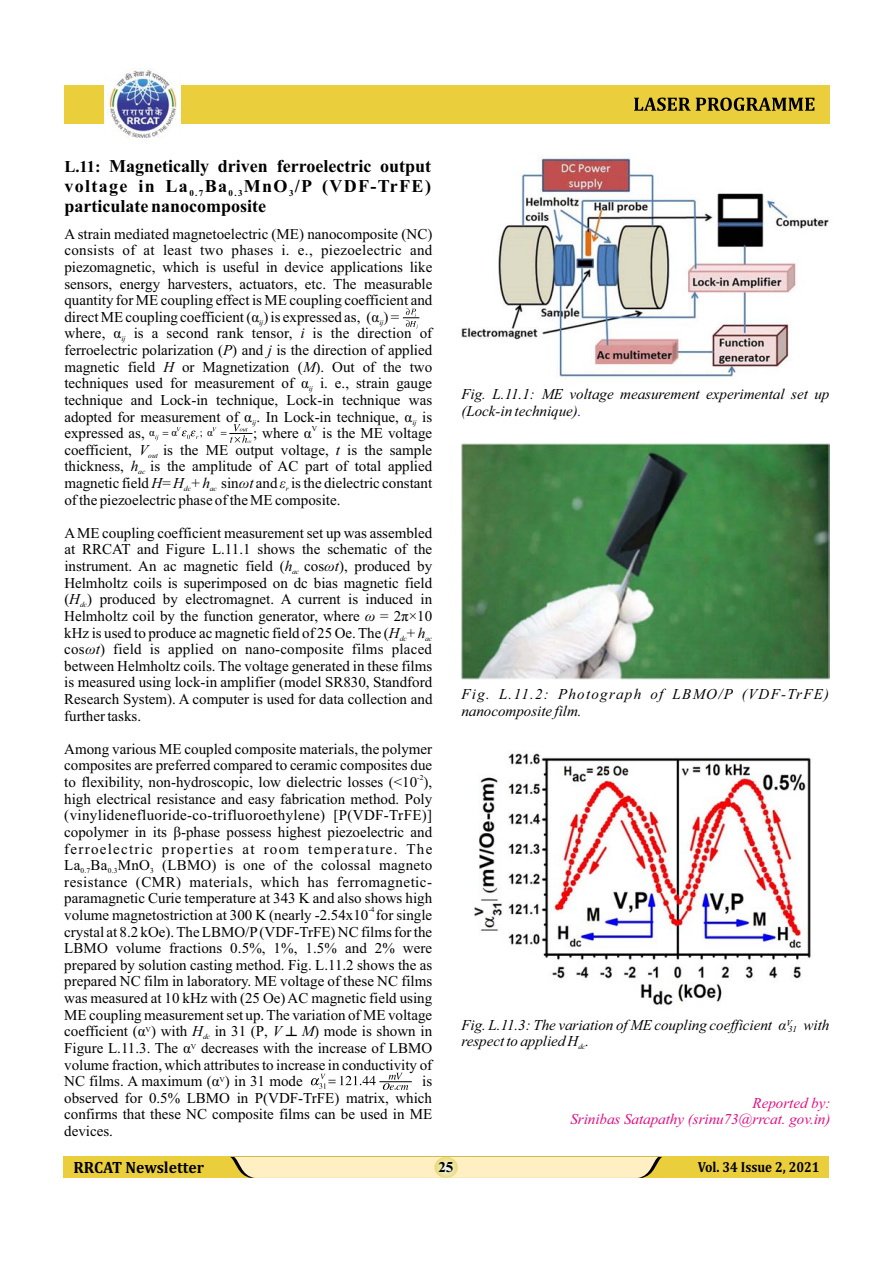
<style>
.page{position:relative;width:893px;height:1263px;background:#fff}
.page>*{position:absolute;margin:0;border:0;box-sizing:border-box;transform-origin:0 0}
.t1{font:700 18px/20px "Times New Roman";color:#000}
.t2{font:700 16.5px "Cambria";color:#000;scale:.95 1}
.t3{font:15px/16.6px "Times New Roman";color:#000;text-align:justify}
.t4{font:italic 15px/16.6px "Times New Roman";color:#000}
.t5{font:italic 15px/16.6px "Times New Roman";letter-spacing:.085em;color:#000}
.t6{font:italic 15px/16.6px "Times New Roman";color:#e5097f;text-align:right}
.t7{font:700 15px "Times New Roman";color:#000}
.t8{font:700 14.7px "Cambria";color:#000;scale:.89 1}
.t9{font:10.95px "Times New Roman";color:#000}
.t10{font:700 9px "Times New Roman";color:#000}
.t11{font:italic 9px "Times New Roman";color:#000}
.t12{font:italic 7.5px "Times New Roman";color:#000}
.t13{font:7.5px "Times New Roman";color:#000}
.s1{font-size:16.5px}
.s2{font-style:italic}
.s3{color:#00f}
</style>
<div class="page">
<div style="left:63px;top:1157px;width:766px;height:21px;background:#ebce3b"></div>
<div style="left:230px;top:1157px;width:432px;height:21px;background:#ffefc2"></div>
<svg style="left:435px;top:1157px;width:23px;height:21px"></svg>
<div style="left:64px;top:85px;width:765px;height:38px;background:#ebce3b"></div>
<svg style="left:634px;top:98px;width:180px;height:13px"></svg>
<div style="left:104px;top:73px;width:77px;height:62px;background:#fefefe"></div>
<img style="left:109px;top:70px;width:68px;height:68px">
<svg style="left:311px;top:1074px;width:65px;height:15px"></svg>
<img style="left:461px;top:157px;width:368px;height:222px">
<img style="left:461px;top:443px;width:368px;height:237px">
<img style="left:474px;top:751px;width:337px;height:254px">
<svg style="left:155px;top:432px;width:13px;height:8px"></svg>
<svg style="left:213px;top:424px;width:39px;height:19px"></svg>
<svg style="left:177px;top:427px;width:25px;height:12px"></svg>
<svg style="left:403px;top:308px;width:16px;height:21px"></svg>
<svg style="left:383px;top:1073px;width:25px;height:17px"></svg>
<hr style="left:379px;top:1081px;width:33px;height:1px;background:#000">
<p class="t1" style="left:64px;top:158px;width:368px"><span class="s1">L.11:</span> Magnetically driven ferroelectric output voltage in La Ba MnO /P (VDF-TrFE)</p>
<p class="t10" style="left:189px;top:190px;width:15px">0.7</p>
<p class="t10" style="left:229px;top:190px;width:16px">0.3</p>
<p class="t10" style="left:289px;top:190px;width:6px">3</p>
<p class="t1" style="left:64px;top:198px;width:203px">particulate nanocomposite</p>
<p class="t3" style="left:64px;top:227px;width:369px">A strain mediated magnetoelectric (ME) nanocomposite (NC) consists of at least two phases i. e., piezoelectric and piezomagnetic, which is useful in device applications like sensors, energy harvesters, actuators, etc. The measurable quantity for ME coupling effect is ME coupling coefficient and direct ME coupling coefficient (α ) is expressed as, (α ) =</p>
<p class="t12" style="left:259px;top:320px;width:6px">ij</p>
<p class="t12" style="left:379px;top:320px;width:6px">ij</p>
<p class="t3" style="left:64px;top:327px;width:369px">where, α is a second rank tensor, <span class="s2">i</span> is the direction of</p>
<p class="t12" style="left:121px;top:336px;width:6px">ij</p>
<p class="t3" style="left:64px;top:343px;width:369px">ferroelectric polarization (<span class="s2">P</span>) and <span class="s2">j</span> is the direction of applied magnetic field <span class="s2">H</span> or Magnetization (<span class="s2">M</span>). Out of the two techniques used for measurement of α i. e., strain gauge</p>
<p class="t12" style="left:309px;top:386px;width:6px">ij</p>
<p class="t3" style="left:64px;top:393px;width:369px">technique and Lock-in technique, Lock-in technique was adopted for measurement of α . In Lock-in technique, α is</p>
<p class="t12" style="left:252px;top:419px;width:6px">ij</p>
<p class="t12" style="left:412px;top:419px;width:6px">ij</p>
<p class="t13" style="left:312px;top:425px;width:7px">V</p>
<p class="t3" style="left:64px;top:426px;width:369px;text-align:right">; where α is the ME voltage<br>coefficient, <span class="s2">V</span> is the ME output voltage, <span class="s2">t</span> is the sample</p>
<p class="t3" style="left:64px;top:426px;width:82px">expressed as,</p>
<p class="t9" style="left:149px;top:429px;width:7px">α</p>
<p class="t9" style="left:171px;top:429px;width:7px">α</p>
<p class="t9" style="left:207px;top:429px;width:7px">α</p>
<p class="t12" style="left:148px;top:452px;width:11px">out</p>
<p class="t3" style="left:64px;top:459px;width:369px">thickness, <span class="s2">h</span> is the amplitude of AC part of total applied</p>
<p class="t12" style="left:138px;top:469px;width:9px">ac</p>
<p class="t3" style="left:64px;top:476px;width:369px">magnetic field <span class="s2">H</span>= <span class="s2">H</span> + <span class="s2">h</span> sin<span class="s2">ωt</span> and <span class="s2">ε</span> is the dielectric constant</p>
<p class="t12" style="left:184px;top:486px;width:9px">dc</p>
<p class="t12" style="left:210px;top:486px;width:9px">ac</p>
<p class="t12" style="left:286px;top:486px;width:4px">r</p>
<p class="t3" style="left:64px;top:493px;width:278px">of the piezoelectric phase of the ME composite.</p>
<p class="t3" style="left:64px;top:526px;width:369px">A ME coupling coefficient measurement set up was assembled at RRCAT and Figure L.11.1 shows the schematic of the instrument. An ac magnetic field (<span class="s2">h</span> cos<span class="s2">ωt</span>), produced by</p>
<p class="t12" style="left:292px;top:569px;width:9px">ac</p>
<p class="t3" style="left:64px;top:576px;width:369px">Helmholtz coils is superimposed on dc bias magnetic field (<span class="s2">H</span> ) produced by electromagnet. A current is induced in</p>
<p class="t12" style="left:80px;top:602px;width:9px">dc</p>
<p class="t3" style="left:64px;top:609px;width:369px">Helmholtz coil by the function generator, where <span class="s2">ω</span> = 2π×10 kHz is used to produce ac magnetic field of 25 Oe. The (<span class="s2">H</span><sub>dc</sub>+ <span class="s2">h</span></p>
<p class="t12" style="left:425px;top:635px;width:9px">ac</p>
<p class="t3" style="left:64px;top:642px;width:370px">cos<span class="s2">ωt</span>) field is applied on nano-composite films placed between Helmholtz coils. The voltage generated in these films is measured using lock-in amplifier (model SR830, Standford Research System). A computer is used for data collection and further tasks.</p>
<p class="t3" style="left:64px;top:742px;width:369px">Among various ME coupled composite materials, the polymer composites are preferred compared to ceramic composites due</p>
<p class="t13" style="left:417px;top:774px;width:8px">-2</p>
<p class="t3" style="left:64px;top:775px;width:370px">to flexibility, non-hydroscopic, low dielectric losses (˂10 ), high electrical resistance and easy fabrication method. Poly (vinylidenefluoride-co-trifluoroethylene) [P(VDF-TrFE)] copolymer in its β-phase possess highest piezoelectric and ferroelectric properties at room temperature. The La Ba MnO (LBMO) is one of the colossal magneto</p>
<p class="t13" style="left:81px;top:868px;width:11px">0.7</p>
<p class="t13" style="left:108px;top:868px;width:11px">0.3</p>
<p class="t13" style="left:150px;top:868px;width:5px">3</p>
<p class="t3" style="left:64px;top:875px;width:369px">resistance (CMR) materials, which has ferromagnetic&shy;paramagnetic Curie temperature at 343 K and also shows high</p>
<p class="t13" style="left:368px;top:907px;width:8px">-4</p>
<p class="t3" style="left:64px;top:908px;width:370px">volume magnetostriction at 300 K (nearly -2.54x10 for single crystal at 8.2 kOe). The LBMO/P (VDF-TrFE) NC films for the LBMO volume fractions 0.5%, 1%, 1.5% and 2% were prepared by solution casting method. Fig. L.11.2 shows the as prepared NC film in laboratory. ME voltage of these NC films was measured at 10 kHz with (25 Oe) AC magnetic field using ME coupling measurement set up. The variation of ME voltage</p>
<p class="t13" style="left:146px;top:1027px;width:7px">V</p>
<p class="t3" style="left:64px;top:1024px;width:219px">coefficient (α ) with <span class="s2">H</span> in 31 (P, <span class="s2">V</span></p>
<p class="t3" style="left:302px;top:1024px;width:132px"><span class="s2">M</span>) mode is shown in</p>
<p class="t3" style="left:286px;top:1028px;width:12px">┴</p>
<p class="t12" style="left:203px;top:1034px;width:9px">dc</p>
<p class="t3" style="left:64px;top:1041px;width:369px">Figure L.11.3. The α decreases with the increase of LBMO volume fraction, which attributes to increase in conductivity of NC films. A maximum ( <sup>V</sup>α ) in 31 mode</p>
<p class="t13" style="left:191px;top:1043px;width:7px">V</p>
<p class="t3" style="left:64px;top:1074px;width:369px;text-indent:358px">is observed for 0.5% LBMO in P(VDF-TrFE) matrix, which confirms that these NC composite films can be used in ME devices.</p>
<p class="t4" style="left:461px;top:387px;width:369px">Fig. L.11.1: ME voltage measurement experimental set up (Lock-in technique)<span class="s3">.</span></p>
<p class="t5" style="left:461px;top:687px;width:369px">Fig. L.11.2: Photograph of LBMO/P (VDF-TrFE) nanocomposite film.</p>
<p class="t4" style="left:461px;top:1018px;width:369px">Fig. L.11.3: The variation of ME coupling coefficient <sup>V</sup>α with</p>
<p class="t11" style="left:788px;top:1026px;width:10px">31</p>
<p class="t4" style="left:461px;top:1034px;width:129px">respect to applied H .<sub>dc</sub></p>
<p class="t6" style="left:570px;top:1096px;width:262px">Reported by:<br>Srinibas Satapathy (srinu73@rrcat. gov.in)</p>
<p class="t2" style="left:74px;top:1160px;width:139px">RRCAT Newsletter</p>
<p class="t7" style="left:438px;top:1162px;width:16px">25</p>
<p class="t8" style="left:698px;top:1160px;width:138px">Vol. 34 Issue 2, 2021</p>
</div>
